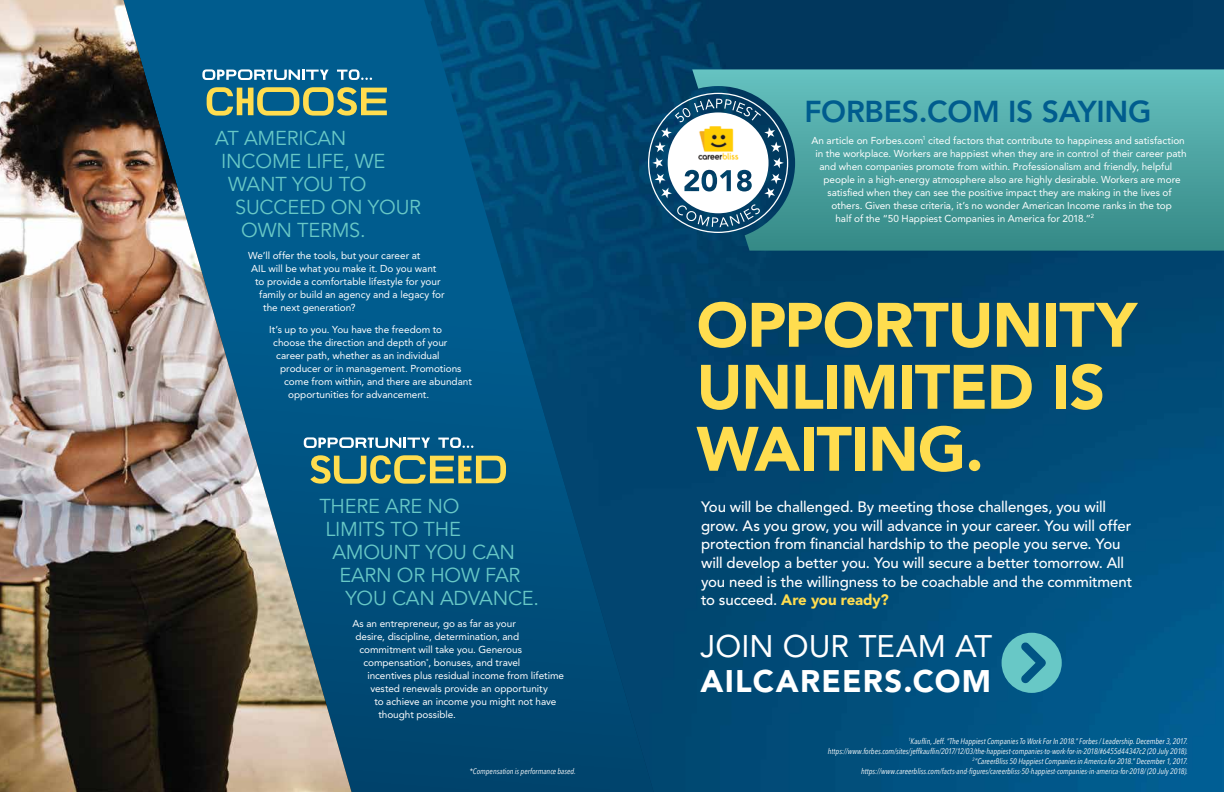
<style>
.page{position:relative;width:1224px;height:792px;background:#fff}
.page>*{position:absolute;margin:0;border:0;box-sizing:border-box;transform-origin:0 0}
.t1{font:900 62px/62px "Avenir LT Pro";letter-spacing:-.02em;color:#ffdd4f}
.t2{font:900 31px "Avenir LT Pro";letter-spacing:.045em;color:#fff}
.t3{font:31px "Avenir LT Pro";color:#fff}
.t4{font:800 30px "Avenir LT Pro";letter-spacing:-.01em;color:#005c8e}
.t5{font:20px "Avenir LT Pro";letter-spacing:-.01em;color:#68c8c6}
.t6{font:500 15px/18.7px "Avenir LT Pro";letter-spacing:-.01em;color:#fff}
.t7{font:10px "Avenir LT Pro";letter-spacing:-.005em;color:#fff}
.t8{font:italic condensed 8px/10px "Avenir Next LT Pro";color:#fff;text-align:right}
.s1{font-weight:900;color:#ffdd4f}
</style>
<div class="page">
<div style="left:0;top:0;width:1224px;height:792px;background:linear-gradient(to bottom,#006296,#004771)"></div>
<img style="left:0;top:0;width:352px;height:792px">
<svg style="left:304px;top:437px;width:120px;height:11px"></svg>
<svg style="left:310px;top:455px;width:114px;height:29px"></svg>
<img style="left:424px;top:0;width:800px;height:792px">
<svg style="left:692px;top:69px;width:532px;height:182px"></svg>
<svg style="left:648px;top:93px;width:140px;height:140px"></svg>
<svg style="left:1002px;top:633px;width:60px;height:60px"></svg>
<svg style="left:202px;top:69px;width:127px;height:11px"></svg>
<svg style="left:337px;top:69px;width:35px;height:11px"></svg>
<svg style="left:207px;top:87px;width:180px;height:29px"></svg>
<h3 class="t5" style="left:215px;top:127px;width:133px">AT AMERICAN</h3>
<h3 class="t5" style="left:221px;top:150px;width:166px">INCOME LIFE, WE</h3>
<h3 class="t5" style="left:228px;top:173px;width:140px">WANT YOU TO</h3>
<h3 class="t5" style="left:235px;top:196px;width:187px">SUCCEED ON YOUR</h3>
<h3 class="t5" style="left:241px;top:219px;width:126px">OWN TERMS.</h3>
<p class="t7" style="left:248px;top:250px;width:174px">We’ll offer the tools, but your career at</p>
<p class="t7" style="left:251px;top:263px;width:187px">AIL will be what you make it. Do you want</p>
<p class="t7" style="left:255px;top:276px;width:187px">to provide a comfortable lifestyle for your</p>
<p class="t7" style="left:259px;top:289px;width:187px">family or build an agency and a legacy for</p>
<p class="t7" style="left:263px;top:302px;width:94px">the next generation?</p>
<p class="t7" style="left:269px;top:324px;width:174px">It’s up to you. You have the freedom to</p>
<p class="t7" style="left:273px;top:337px;width:176px">choose the direction and depth of your</p>
<p class="t7" style="left:276px;top:350px;width:165px">career path, whether as an individual</p>
<p class="t7" style="left:280px;top:363px;width:183px">producer or in management. Promotions</p>
<p class="t7" style="left:284px;top:376px;width:189px">come from within, and there are abundant</p>
<p class="t7" style="left:288px;top:389px;width:143px">opportunities for advancement.</p>
<h3 class="t5" style="left:319px;top:494px;width:142px">THERE ARE NO</h3>
<h3 class="t5" style="left:325px;top:517px;width:137px">LIMITS TO THE</h3>
<h3 class="t5" style="left:332px;top:540px;width:184px">AMOUNT YOU CAN</h3>
<h3 class="t5" style="left:339px;top:563px;width:183px">EARN OR HOW FAR</h3>
<h3 class="t5" style="left:345px;top:586px;width:195px">YOU CAN ADVANCE.</h3>
<p class="t7" style="left:352px;top:617px;width:165px">As an entrepreneur, go as far as your</p>
<p class="t7" style="left:355px;top:630px;width:165px">desire, discipline, determination, and</p>
<p class="t7" style="left:359px;top:643px;width:164px">commitment will take you. Generous</p>
<p class="t7" style="left:363px;top:656px;width:158px">compensation<sup>*</sup>, bonuses, and travel</p>
<p class="t7" style="left:367px;top:669px;width:198px">incentives plus residual income from lifetime</p>
<p class="t7" style="left:370px;top:682px;width:179px">vested renewals provide an opportunity</p>
<p class="t7" style="left:374px;top:695px;width:183px">to achieve an income you might not have</p>
<p class="t7" style="left:378px;top:708px;width:79px">thought possible.</p>
<p class="t8" style="left:470px;top:766px;width:108px">*Compensation is performance based.</p>
<h3 class="t4" style="left:804px;top:94px;width:349px">FORBES.COM IS SAYING</h3>
<p class="t7" style="left:811px;top:134px;width:375px">An article on Forbes.com<sup>1</sup> cited factors that contribute to happiness and satisfaction</p>
<p class="t7" style="left:815px;top:147px;width:373px">in the workplace. Workers are happiest when they are in control of their career path</p>
<p class="t7" style="left:819px;top:160px;width:354px">and when companies promote from within. Professionalism and friendly, helpful</p>
<p class="t7" style="left:823px;top:173px;width:359px">people in a high-energy atmosphere also are highly desirable. Workers are more</p>
<p class="t7" style="left:827px;top:186px;width:346px">satisfied when they can see the positive impact they are making in the lives of</p>
<p class="t7" style="left:831px;top:199px;width:342px">others. Given these criteria, it’s no wonder American Income ranks in the top</p>
<p class="t7" style="left:835px;top:212px;width:260px">half of the “50 Happiest Companies in America for 2018.”<sup>2</sup></p>
<h1 class="t1" style="left:697px;top:294px;width:442px">OPPORTUNITY<br>UNLIMITED IS<br>WAITING.</h1>
<p class="t6" style="left:701px;top:498px;width:433px">You will be challenged. By meeting those challenges, you will grow. As you grow, you will advance in your career. You will offer protection from financial hardship to the people you serve. You will develop a better you. You will secure a better tomorrow. All you need is the willingness to be coachable and the commitment to succeed. <span class="s1">Are you ready?</span></p>
<h2 class="t3" style="left:701px;top:627px;width:293px">JOIN OUR TEAM AT</h2>
<h2 class="t2" style="left:701px;top:663px;width:292px">AILCAREERS.COM</h2>
<p class="t8" style="left:828px;top:736px;width:362px"><sup>1</sup>Kauflin, Jeff. “The Happiest Companies To Work For In 2018.” Forbes / Leadership. December 3, 2017. https://www.forbes.com/sites/jeffkauflin/2017/12/03/the-happiest-companies-to-work-for-in-2018/#6455d44347c2 (20 July 2018).<br><sup>2</sup>“CareerBliss 50 Happiest Companies in America for 2018.” December 1, 2017. https://www.careerbliss.com/facts-and-figures/careerbliss-50-happiest-companies-in-america-for-2018/ (20 July 2018).</p>
</div>
